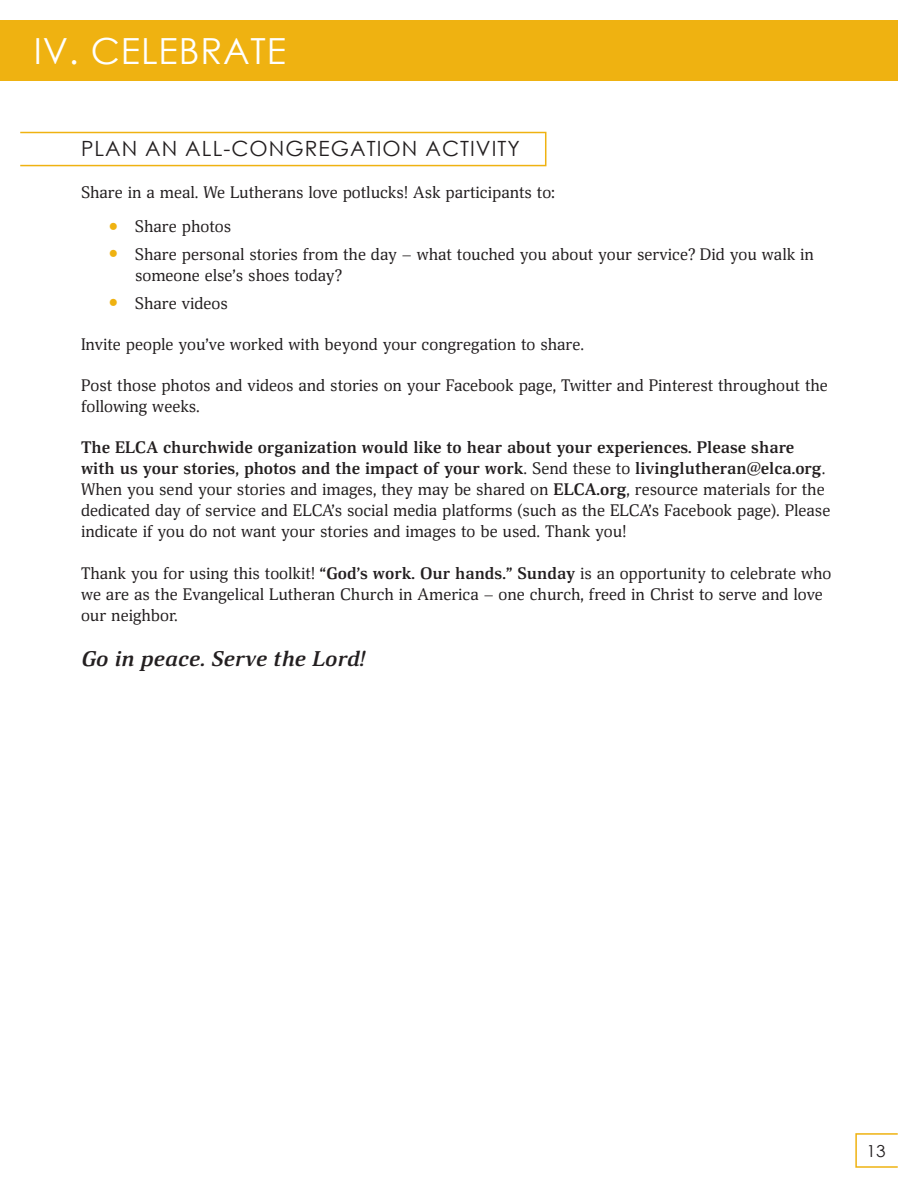
<style>
.page{position:relative;width:918px;height:1188px;background:#fff}
.page>*{position:absolute;margin:0;border:0;box-sizing:border-box;transform-origin:0 0}
.Headings{font:36px "Century Gothic";letter-spacing:.025em;color:#fff}
.Subheads{font:21px "Century Gothic";letter-spacing:.05em;color:#231f20}
.t1{font:italic 700 21px "Deca Serif";color:#231f20}
.t2{font:16.5px/21px "Deca Serif";color:#231f20}
.t3{font:16.5px "Century Gothic";color:#231f20;scale:1.04 1}
.s1{font-size:22.5px;color:#efb211}
.s2{font-weight:700}
</style>
<div class="page">
<div style="left:0;top:20px;width:898px;height:61px;background:#efb211"></div>
<div style="left:855px;top:1133px;width:43px;height:35px;border:2px solid #efb211"></div>
<div style="left:20px;top:132px;width:526px;height:34px;border:2px solid #efb211"></div>
<p class="Headings" style="left:34px;top:26px;width:254px">IV. CELEBRATE</p>
<p class="Subheads" style="left:81px;top:134px;width:440px">PLAN AN ALL-CONGREGATION ACTIVITY</p>
<p class="t2" style="left:81px;top:182px;width:476px">Share in a meal. We Lutherans love potlucks! Ask participants to:</p>
<p class="t2" style="left:108px;top:217px;width:125px"><span class="s1">•</span> Share photos</p>
<p class="t2" style="left:135px;top:244px;width:681px;text-indent:-27px"><span class="s1">•</span> Share personal stories from the day – what touched you about your service? Did you walk in someone else’s shoes today?</p>
<p class="t2" style="left:108px;top:293px;width:121px"><span class="s1">•</span> Share videos</p>
<p class="t2" style="left:81px;top:334px;width:505px">Invite people you’ve worked with beyond your congregation to share.</p>
<p class="t2" style="left:81px;top:376px;width:748px">Post those photos and videos and stories on your Facebook page, Twitter and Pinterest throughout the following weeks.</p>
<p class="t2" style="left:81px;top:438px;width:751px"><span class="s2">The ELCA churchwide organization would like to hear about your experiences. Please share with us your stories, photos and the impact of your work</span>. Send these to <span class="s2">livinglutheran@elca.org</span>.<br>When you send your stories and images, they may be shared on <span class="s2">ELCA.org</span>, resource materials for the dedicated day of service and ELCA’s social media platforms (such as the ELCA’s Facebook page). Please indicate if you do not want your stories and images to be used. Thank you!</p>
<p class="t2" style="left:81px;top:563px;width:752px">Thank you for using this toolkit! <span class="s2">“God’s work. Our hands.” Sunday</span> is an opportunity to celebrate who we are as the Evangelical Lutheran Church in America – one church, freed in Christ to serve and love our neighbor.</p>
<p class="t1" style="left:81px;top:647px;width:286px">Go in peace. Serve the Lord!</p>
<p class="t3" style="left:866px;top:1139px;width:20px">13</p>
</div>
